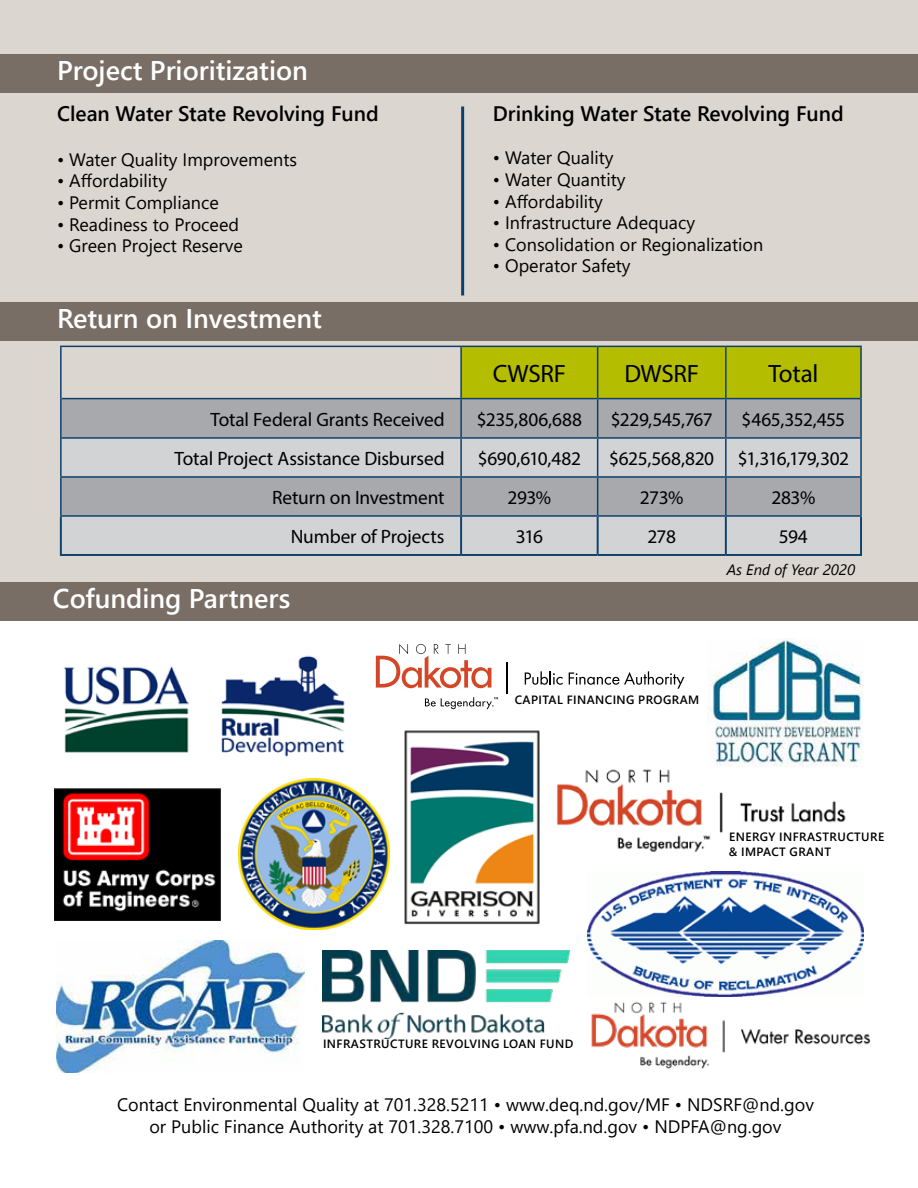
<style>
.page{position:relative;width:918px;height:1188px;background:#fff}
.page>*{position:absolute;margin:0;border:0;box-sizing:border-box;transform-origin:0 0}
.t1{font:600 27px "Segoe UI";color:#fff}
.t2{font:25.2px "Myriad Pro";letter-spacing:-.015em;color:#000}
.t3{font:600 21px "Segoe UI";color:#000}
.t4{font:19.35px "Myriad Pro";letter-spacing:-.01em;color:#000}
.t5{font:19.35px "Myriad Pro";letter-spacing:-.03em;color:#000}
.t6{font:18px/21.6px "Segoe UI";color:#000;text-align:center}
.t7{font:italic 15px "Segoe UI";color:#000}
.t8{font:600 12px/14.4px "Segoe UI";letter-spacing:.035em;color:#000}
</style>
<div class="page">
<div style="left:0;top:0;width:918px;height:602px;background:#dbd7d0"></div>
<div style="left:0;top:583px;width:918px;height:38px;background:#796e66"></div>
<img style="left:707px;top:639px;width:156px;height:128px">
<img style="left:63px;top:655px;width:282px;height:102px">
<img style="left:54px;top:789px;width:167px;height:131px">
<img style="left:238px;top:778px;width:151px;height:151px">
<img style="left:588px;top:871px;width:276px;height:122px">
<img style="left:404px;top:730px;width:136px;height:195px">
<img style="left:57px;top:941px;width:248px;height:131px">
<img style="left:323px;top:950px;width:246px;height:88px">
<hr style="left:507px;top:662px;width:1px;height:31px;background:#000">
<svg style="left:525px;top:671px;width:38px;height:14px"></svg>
<svg style="left:569px;top:671px;width:115px;height:18px"></svg>
<svg style="left:425px;top:697px;width:73px;height:12px"></svg>
<svg style="left:376px;top:644px;width:115px;height:44px"></svg>
<img style="left:557px;top:769px;width:289px;height:83px">
<div style="left:0;top:54px;width:918px;height:39px;background:#796e66"></div>
<div style="left:0;top:303px;width:918px;height:38px;background:#796e66"></div>
<div style="left:462px;top:347px;width:398px;height:51px;background:#b4bd00"></div>
<div style="left:62px;top:399px;width:798px;height:38px;background:#a7a9ac"></div>
<svg style="left:62px;top:439px;width:798px;height:115px;fill:#d1d3d4"></svg>
<hr style="left:60px;top:346px;width:401px;height:1px;background:#0d406b">
<hr style="left:60px;top:347px;width:2px;height:52px;background:#0d406b">
<hr style="left:461px;top:346px;width:137px;height:1px;background:#0d406b">
<hr style="left:598px;top:346px;width:128px;height:1px;background:#0d406b">
<hr style="left:726px;top:346px;width:136px;height:1px;background:#0d406b">
<hr style="left:860px;top:347px;width:2px;height:52px;background:#0d406b">
<hr style="left:60px;top:399px;width:2px;height:39px;background:#0d406b">
<hr style="left:860px;top:399px;width:2px;height:39px;background:#0d406b">
<hr style="left:60px;top:438px;width:2px;height:38px;background:#0d406b">
<hr style="left:860px;top:438px;width:2px;height:38px;background:#0d406b">
<hr style="left:460px;top:347px;width:2px;height:51px;background:#0e406a">
<hr style="left:597px;top:347px;width:1px;height:51px;background:#0e406a">
<hr style="left:725px;top:347px;width:2px;height:51px;background:#0e406a">
<hr style="left:62px;top:398px;width:399px;height:1px;background:#0e406a">
<hr style="left:461px;top:398px;width:137px;height:1px;background:#0e406a">
<hr style="left:460px;top:399px;width:2px;height:38px;background:#0e406a">
<hr style="left:598px;top:398px;width:128px;height:1px;background:#0e406a">
<hr style="left:597px;top:399px;width:1px;height:38px;background:#0e406a">
<hr style="left:726px;top:398px;width:134px;height:1px;background:#0e406a">
<hr style="left:725px;top:399px;width:2px;height:38px;background:#0e406a">
<hr style="left:62px;top:437px;width:399px;height:2px;background:#0e406a">
<hr style="left:461px;top:437px;width:137px;height:2px;background:#0e406a">
<hr style="left:460px;top:439px;width:2px;height:37px;background:#0e406a">
<hr style="left:598px;top:437px;width:128px;height:2px;background:#0e406a">
<hr style="left:597px;top:439px;width:1px;height:37px;background:#0e406a">
<hr style="left:726px;top:437px;width:134px;height:2px;background:#0e406a">
<hr style="left:725px;top:439px;width:2px;height:37px;background:#0e406a">
<hr style="left:60px;top:476px;width:401px;height:2px;background:#0d406b">
<hr style="left:60px;top:478px;width:2px;height:37px;background:#0d406b">
<hr style="left:461px;top:476px;width:137px;height:2px;background:#0d406b">
<hr style="left:460px;top:478px;width:2px;height:37px;background:#0d406b">
<hr style="left:598px;top:476px;width:128px;height:2px;background:#0d406b">
<hr style="left:597px;top:478px;width:1px;height:37px;background:#0d406b">
<hr style="left:726px;top:476px;width:136px;height:2px;background:#0d406b">
<hr style="left:725px;top:478px;width:2px;height:37px;background:#0d406b">
<hr style="left:860px;top:478px;width:2px;height:37px;background:#0d406b">
<hr style="left:60px;top:515px;width:401px;height:2px;background:#0d406b">
<hr style="left:461px;top:515px;width:137px;height:2px;background:#0d406b">
<hr style="left:598px;top:515px;width:128px;height:2px;background:#0d406b">
<hr style="left:726px;top:515px;width:136px;height:2px;background:#0d406b">
<hr style="left:60px;top:517px;width:2px;height:37px;background:#0d406b">
<hr style="left:460px;top:517px;width:2px;height:37px;background:#0d406b">
<hr style="left:597px;top:517px;width:2px;height:37px;background:#0d406b">
<hr style="left:725px;top:517px;width:2px;height:37px;background:#0d406b">
<hr style="left:860px;top:517px;width:2px;height:37px;background:#0d406b">
<hr style="left:60px;top:554px;width:401px;height:2px;background:#0d406b">
<hr style="left:461px;top:554px;width:137px;height:2px;background:#0d406b">
<hr style="left:598px;top:554px;width:128px;height:2px;background:#0d406b">
<hr style="left:726px;top:554px;width:136px;height:2px;background:#0d406b">
<hr style="left:461px;top:106px;width:3px;height:190px;background:#0e406a">
<img style="left:591px;top:993px;width:280px;height:76px">
<h1 class="t1" style="left:57px;top:45px;width:252px">Project Prioritization</h1>
<p class="t3" style="left:57px;top:94px;width:323px">Clean Water State Revolving Fund</p>
<p class="t3" style="left:493px;top:94px;width:352px">Drinking Water State Revolving Fund</p>
<p class="t6" style="left:57px;top:147px;width:242px">• Water Quality Improvements</p>
<p class="t6" style="left:57px;top:169px;width:112px">• Affordability</p>
<p class="t6" style="left:57px;top:190px;width:163px">• Permit Compliance</p>
<p class="t6" style="left:57px;top:212px;width:184px">• Readiness to Proceed</p>
<p class="t6" style="left:57px;top:233px;width:187px">• Green Project Reserve</p>
<h1 class="t1" style="left:57px;top:293px;width:267px">Return on Investment</h1>
<p class="t6" style="left:493px;top:146px;width:122px">• Water Quality</p>
<p class="t6" style="left:493px;top:167px;width:134px">• Water Quantity</p>
<p class="t6" style="left:493px;top:189px;width:112px">• Affordability</p>
<p class="t6" style="left:493px;top:210px;width:204px">• Infrastructure Adequacy</p>
<p class="t6" style="left:493px;top:232px;width:272px">• Consolidation or Regionalization</p>
<p class="t6" style="left:493px;top:254px;width:139px">• Operator Safety</p>
<h2 class="t2" style="left:493px;top:358px;width:75px">CWSRF</h2>
<h2 class="t2" style="left:624px;top:358px;width:76px">DWSRF</h2>
<h2 class="t2" style="left:768px;top:358px;width:52px">Total</h2>
<p class="t4" style="left:210px;top:407px;width:236px">Total Federal Grants Received</p>
<p class="t4" style="left:477px;top:407px;width:107px">$235,806,688</p>
<p class="t4" style="left:611px;top:407px;width:103px">$229,545,767</p>
<p class="t5" style="left:742px;top:407px;width:105px">$465,352,455</p>
<p class="t4" style="left:175px;top:446px;width:272px">Total Project Assistance Disbursed</p>
<p class="t4" style="left:478px;top:446px;width:105px">$690,610,482</p>
<p class="t4" style="left:609px;top:446px;width:241px">$625,568,820 $1,316,179,302</p>
<p class="t4" style="left:272px;top:485px;width:174px">Return on Investment</p>
<p class="t4" style="left:508px;top:485px;width:45px">293%</p>
<p class="t4" style="left:640px;top:485px;width:45px">273%</p>
<p class="t4" style="left:771px;top:485px;width:45px">283%</p>
<p class="t4" style="left:291px;top:524px;width:155px">Number of Projects</p>
<p class="t4" style="left:516px;top:524px;width:29px">316</p>
<p class="t4" style="left:647px;top:524px;width:30px">278</p>
<p class="t4" style="left:779px;top:524px;width:31px">594</p>
<h1 class="t1" style="left:53px;top:573px;width:239px">Cofunding Partners</h1>
<p class="t7" style="left:727px;top:555px;width:130px">As End of Year 2020</p>
<p class="t8" style="left:515px;top:692px;width:186px">CAPITAL FINANCING PROGRAM</p>
<p class="t8" style="left:729px;top:829px;width:157px">ENERGY INFRASTRUCTURE &amp; IMPACT GRANT</p>
<p class="t8" style="left:323px;top:1035px;width:252px">INFRASTRUCTURE REVOLVING LOAN FUND</p>
<p class="t6" style="left:117px;top:1093px;width:698px">Contact Environmental Quality at 701.328.5211 • www.deq.nd.gov/MF • NDSRF@nd.gov or Public Finance Authority at 701.328.7100 • www.pfa.nd.gov • NDPFA@ng.gov</p>
</div>
